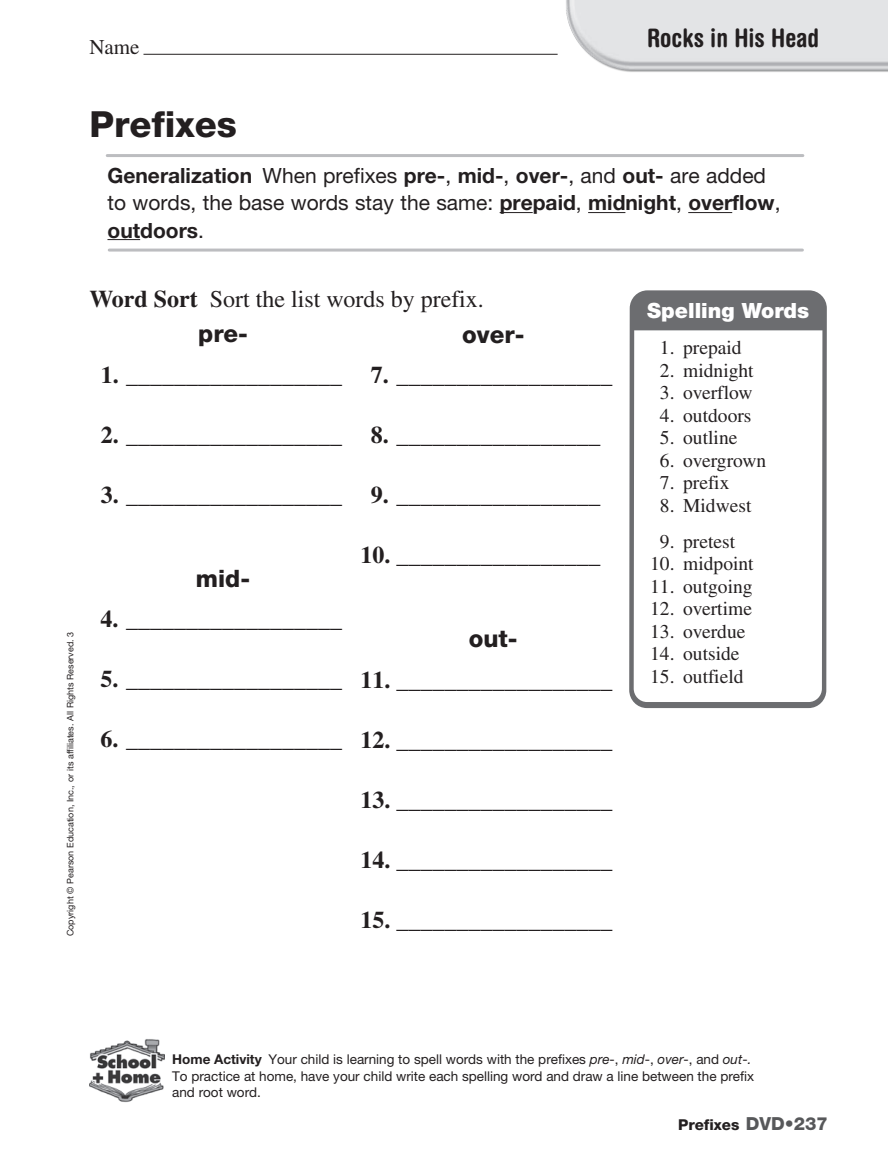
<style>
.page{position:relative;width:888px;height:1175px;background:#fff}
.page>*{position:absolute;margin:0;border:0;box-sizing:border-box;transform-origin:0 0}
.t1{font:800 36px "SF Helv Neue";color:#231f20}
.t2{font:700 condensed 25.5px "Helvetica Rounded LT Std";color:#231f20}
.t3{font:24px/35.5px "Times";color:#231f20}
.t4{font:700 24px "Times";color:#231f20}
.t5{font:800 24px "SF Helv Neue";color:#231f20}
.t6{font:700 21px/27px "SF Helv Neue";color:#231f20}
.t7{font:900 21px "Helvetica Neue";color:#fff}
.t8{font:21px "Times LT Std";color:#231f20}
.t9{font:19.5px "Times";color:#231f20}
.t10{font:800 15px "Helvetica Neue LT Std";color:#231f20}
.t11{font:13.5px/16.5px "SF Helv Neue";color:#231f20}
.t12{font:9px "Helvetica Neue LT Std";color:#231f20}
.s1{font-weight:400}
.s2{font-weight:700}
.s3{font-family:"SF Helv Neue";font-weight:800}
.s4{font-style:italic}
.s5{font-size:18px;color:#57585a}
</style>
<div class="page">
<img style="left:554px;top:0;width:334px;height:72px">
<hr style="left:143px;top:54px;width:414px;height:1px;background:#231f20">
<hr style="left:500px;top:212px;width:33px;height:1px;background:#231f20">
<hr style="left:588px;top:212px;width:37px;height:1px;background:#231f20">
<hr style="left:688px;top:212px;width:44px;height:1px;background:#231f20">
<hr style="left:107px;top:239px;width:33px;height:1px;background:#231f20">
<hr style="left:107px;top:154px;width:696px;height:3px;background:#bcbdc0">
<hr style="left:109px;top:248px;width:693px;height:3px;background:#bcbdc0">
<svg style="left:629px;top:290px;width:198px;height:418px"></svg>
<img style="left:89px;top:1039px;width:75px;height:64px">
<p class="t8" style="left:89px;top:35px;width:52px">Name</p>
<p class="t2" style="left:647px;top:23px;width:174px">Rocks in His Head</p>
<p class="t1" style="left:89px;top:100px;width:149px">Prefixes</p>
<p class="t6" style="left:107px;top:162px;width:674px">Generalization <span class="s1">When prefixes</span> pre-<span class="s1">,</span> mid-<span class="s1">,</span> over-<span class="s1">, and</span> out- <span class="s1">are added to words, the base words stay the same:</span> prepaid<span class="s1">,</span> midnight<span class="s1">,</span> overflow<span class="s1">, </span>outdoors<span class="s1">.</span></p>
<p class="t3" style="left:198px;top:280px;width:287px;text-indent:-109px"><span class="s2">Word Sort</span> Sort the list words by prefix. <span class="s3">pre-</span></p>
<p class="t3" style="left:101px;top:356px;width:243px"><span class="s2">1.</span> __________________</p>
<p class="t5" style="left:462px;top:317px;width:64px">over-</p>
<p class="t3" style="left:371px;top:357px;width:243px"><span class="s2">7.</span> __________________</p>
<p class="t3" style="left:101px;top:416px;width:243px"><span class="s2">2.</span> __________________</p>
<p class="t3" style="left:101px;top:476px;width:243px"><span class="s2">3.</span> __________________</p>
<p class="t3" style="left:371px;top:417px;width:231px"><span class="s2">8.</span> _________________</p>
<p class="t3" style="left:371px;top:477px;width:231px"><span class="s2">9.</span> _________________</p>
<p class="t12" style="left:65px;top:935px;width:306px;rotate:-90deg">Copyright © Pearson Education, Inc., or its affiliates. All Rights Reserved. 3</p>
<p class="t5" style="left:196px;top:562px;width:56px">mid-</p>
<p class="t3" style="left:101px;top:601px;width:243px"><span class="s2">4.</span> __________________</p>
<p class="t3" style="left:101px;top:661px;width:243px"><span class="s2">5.</span> __________________</p>
<p class="t3" style="left:101px;top:721px;width:243px"><span class="s2">6.</span> __________________</p>
<p class="t4" style="left:360px;top:540px;width:241px">10. _________________</p>
<p class="t5" style="left:469px;top:622px;width:50px">out-</p>
<p class="t3" style="left:360px;top:661px;width:253px"><span class="s2">11.</span> __________________</p>
<p class="t3" style="left:360px;top:721px;width:253px"><span class="s2">12.</span> __________________</p>
<p class="t3" style="left:360px;top:781px;width:253px"><span class="s2">13.</span> __________________</p>
<p class="t3" style="left:360px;top:841px;width:253px"><span class="s2">14.</span> __________________</p>
<p class="t3" style="left:360px;top:901px;width:253px"><span class="s2">15.</span> __________________</p>
<p class="t7" style="left:647px;top:298px;width:163px">Spelling Words</p>
<p class="t9" style="left:660px;top:336px;width:83px">1. prepaid</p>
<p class="t9" style="left:660px;top:359px;width:95px">2. midnight</p>
<p class="t9" style="left:660px;top:381px;width:94px">3. overflow</p>
<p class="t9" style="left:660px;top:404px;width:93px">4. outdoors</p>
<p class="t9" style="left:660px;top:426px;width:79px">5. outline</p>
<p class="t9" style="left:660px;top:449px;width:108px">6. overgrown</p>
<p class="t9" style="left:660px;top:471px;width:71px">7. prefix</p>
<p class="t9" style="left:660px;top:494px;width:93px">8. Midwest</p>
<p class="t9" style="left:660px;top:530px;width:77px">9. pretest</p>
<p class="t9" style="left:650px;top:552px;width:105px">10. midpoint</p>
<p class="t9" style="left:650px;top:575px;width:104px">11. outgoing</p>
<p class="t9" style="left:650px;top:597px;width:103px">12. overtime</p>
<p class="t9" style="left:650px;top:620px;width:97px">13. overdue</p>
<p class="t9" style="left:650px;top:642px;width:91px">14. outside</p>
<p class="t9" style="left:650px;top:665px;width:95px">15. outfield</p>
<p class="t11" style="left:172px;top:1050px;width:583px"><span class="s2">Home Activity</span> Your child is learning to spell words with the prefixes <span class="s4">pre</span>-, <span class="s4">mid</span>-, <span class="s4">over</span>-, and <span class="s4">out</span>-<span class="s4">.<br></span>To practice at home, have your child write each spelling word and draw a line between the prefix and root word.</p>
<p class="t10" style="left:678px;top:1115px;width:151px">Prefixes <span class="s5">DVD•237</span></p>
</div>
